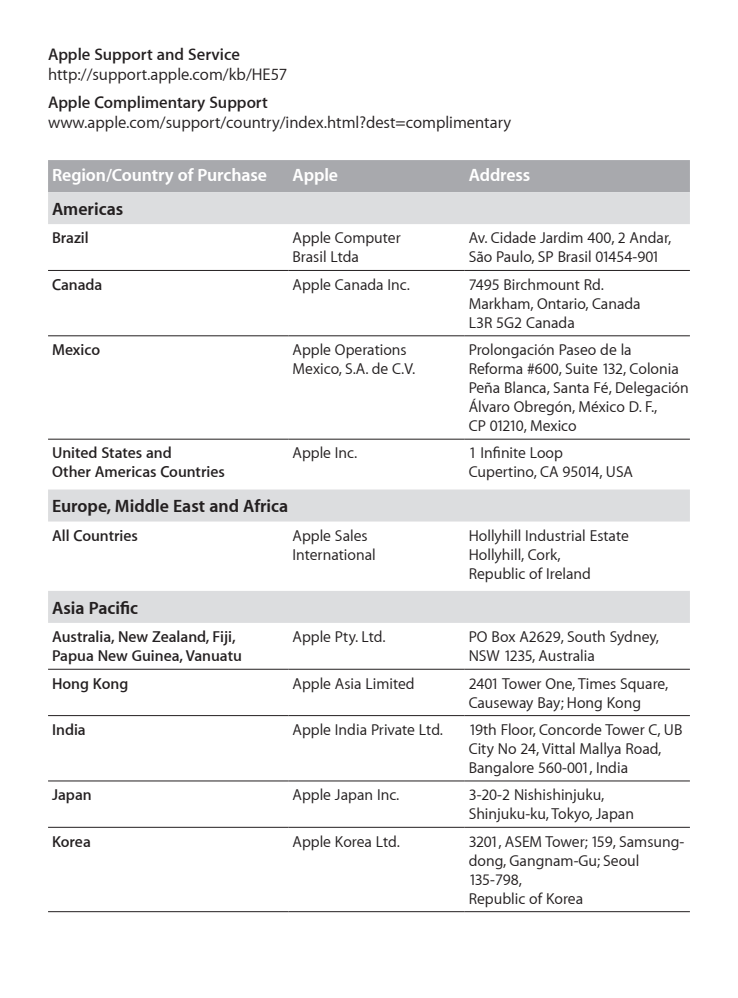
<style>
.page{position:relative;width:738px;height:998px;background:#fff}
.page>*{position:absolute;margin:0;border:0;box-sizing:border-box;transform-origin:0 0}
.t1{font:700 18px "Myriad Set";color:#231f20}
.t2{font:700 18px "Myriad Set";letter-spacing:-.005em;color:#fff}
.t3{font:16.8px "Myriad Set Text";color:#231f20}
.t4{font:600 16.8px "Myriad Set";color:#231f20}
.t5{font:16px/18.8px "Myriad Set Text";color:#231f20}
.t6{font:600 16px/18.8px "Myriad Set";color:#231f20}
</style>
<div class="page">
<div style="left:48px;top:160px;width:641px;height:32px;background:#a8a9ad"></div>
<svg style="left:48px;top:192px;width:641px;height:431px"></svg>
<hr style="left:48px;top:270px;width:240px;height:1px;background:#231f20">
<hr style="left:288px;top:270px;width:176px;height:1px;background:#231f20">
<hr style="left:464px;top:270px;width:225px;height:1px;background:#231f20">
<hr style="left:48px;top:335px;width:240px;height:1px;background:#231f20">
<hr style="left:288px;top:335px;width:176px;height:1px;background:#231f20">
<hr style="left:464px;top:335px;width:225px;height:1px;background:#231f20">
<hr style="left:48px;top:438px;width:240px;height:2px;background:#231f20">
<hr style="left:288px;top:438px;width:176px;height:2px;background:#231f20">
<hr style="left:464px;top:438px;width:225px;height:2px;background:#231f20">
<hr style="left:48px;top:668px;width:240px;height:2px;background:#231f20">
<hr style="left:288px;top:668px;width:176px;height:2px;background:#231f20">
<hr style="left:464px;top:668px;width:225px;height:2px;background:#231f20">
<hr style="left:48px;top:715px;width:240px;height:1px;background:#231f20">
<hr style="left:288px;top:715px;width:176px;height:1px;background:#231f20">
<hr style="left:464px;top:715px;width:225px;height:1px;background:#231f20">
<hr style="left:48px;top:780px;width:240px;height:1px;background:#231f20">
<hr style="left:288px;top:780px;width:176px;height:1px;background:#231f20">
<hr style="left:464px;top:780px;width:225px;height:1px;background:#231f20">
<hr style="left:48px;top:826px;width:240px;height:2px;background:#231f20">
<hr style="left:288px;top:826px;width:176px;height:2px;background:#231f20">
<hr style="left:464px;top:826px;width:225px;height:2px;background:#231f20">
<hr style="left:48px;top:911px;width:240px;height:1px;background:#231f20">
<hr style="left:288px;top:911px;width:176px;height:1px;background:#231f20">
<hr style="left:464px;top:911px;width:225px;height:1px;background:#231f20">
<p class="t4" style="left:48px;top:44px;width:193px">Apple Support and Service</p>
<p class="t3" style="left:48px;top:64px;width:240px">http://support.apple.com/kb/HE57</p>
<p class="t4" style="left:48px;top:92px;width:221px">Apple Complimentary Support</p>
<p class="t3" style="left:48px;top:112px;width:464px">www.apple.com/support/country/index.html?dest=complimentary</p>
<p class="t2" style="left:52px;top:164px;width:216px">Region/Country of Purchase</p>
<p class="t2" style="left:292px;top:164px;width:47px">Apple</p>
<p class="t2" style="left:468px;top:164px;width:63px">Address</p>
<p class="t1" style="left:52px;top:198px;width:73px">Americas</p>
<p class="t6" style="left:52px;top:228px;width:38px">Brazil</p>
<p class="t5" style="left:292px;top:228px;width:109px">Apple Computer<br>Brasil Ltda</p>
<p class="t5" style="left:468px;top:228px;width:204px">Av. Cidade Jardim 400, 2 Andar,<br>São Paulo, SP Brasil 01454-901</p>
<p class="t6" style="left:52px;top:275px;width:52px">Canada</p>
<p class="t5" style="left:292px;top:275px;width:119px">Apple Canada Inc.</p>
<p class="t5" style="left:468px;top:275px;width:173px">7495 Birchmount Rd.<br>Markham, Ontario, Canada<br>L3R 5G2 Canada</p>
<p class="t6" style="left:52px;top:340px;width:50px">Mexico</p>
<p class="t5" style="left:292px;top:340px;width:124px">Apple Operations<br>Mexico, S.A. de C.V.</p>
<p class="t5" style="left:468px;top:340px;width:221px">Prolongación Paseo de la<br>Reforma #600, Suite 132, Colonia<br>Peña Blanca, Santa Fé, Delegación<br>Álvaro Obregón, México D. F.,<br>CP 01210, Mexico</p>
<p class="t6" style="left:52px;top:443px;width:174px">United States and<br>Other Americas Countries</p>
<p class="t5" style="left:292px;top:443px;width:66px">Apple Inc.</p>
<p class="t5" style="left:468px;top:443px;width:166px">1 Infinite Loop<br>Cupertino, CA 95014, USA</p>
<p class="t1" style="left:52px;top:495px;width:237px">Europe, Middle East and Africa</p>
<p class="t6" style="left:52px;top:526px;width:87px">All Countries</p>
<p class="t5" style="left:292px;top:526px;width:85px">Apple Sales<br>International</p>
<p class="t5" style="left:468px;top:526px;width:161px">Hollyhill Industrial Estate<br>Hollyhill, Cork,<br>Republic of Ireland</p>
<p class="t1" style="left:52px;top:596px;width:87px">Asia Pacific</p>
<p class="t6" style="left:52px;top:627px;width:191px">Australia, New Zealand, Fiji,<br>Papua New Guinea, Vanuatu</p>
<p class="t5" style="left:292px;top:627px;width:94px">Apple Pty. Ltd.</p>
<p class="t5" style="left:468px;top:627px;width:192px">PO Box A2629, South Sydney,<br>NSW 1235, Australia</p>
<p class="t6" style="left:52px;top:673px;width:78px">Hong Kong</p>
<p class="t5" style="left:292px;top:673px;width:123px">Apple Asia Limited</p>
<p class="t5" style="left:468px;top:673px;width:201px">2401 Tower One, Times Square,<br>Causeway Bay; Hong Kong</p>
<p class="t6" style="left:52px;top:720px;width:35px">India</p>
<p class="t5" style="left:292px;top:720px;width:152px">Apple India Private Ltd.</p>
<p class="t5" style="left:468px;top:720px;width:215px">19th Floor, Concorde Tower C, UB<br>City No 24, Vittal Mallya Road,<br>Bangalore 560-001, India</p>
<p class="t6" style="left:52px;top:785px;width:41px">Japan</p>
<p class="t5" style="left:292px;top:785px;width:108px">Apple Japan Inc.</p>
<p class="t5" style="left:468px;top:785px;width:167px">3-20-2 Nishishinjuku,<br>Shinjuku-ku, Tokyo, Japan</p>
<p class="t6" style="left:52px;top:831px;width:40px">Korea</p>
<p class="t5" style="left:292px;top:831px;width:109px">Apple Korea Ltd.</p>
<p class="t5" style="left:468px;top:831px;width:217px">3201, ASEM Tower; 159, Samsung&shy;dong, Gangnam-Gu; Seoul<br>135-798,<br>Republic of Korea</p>
</div>
